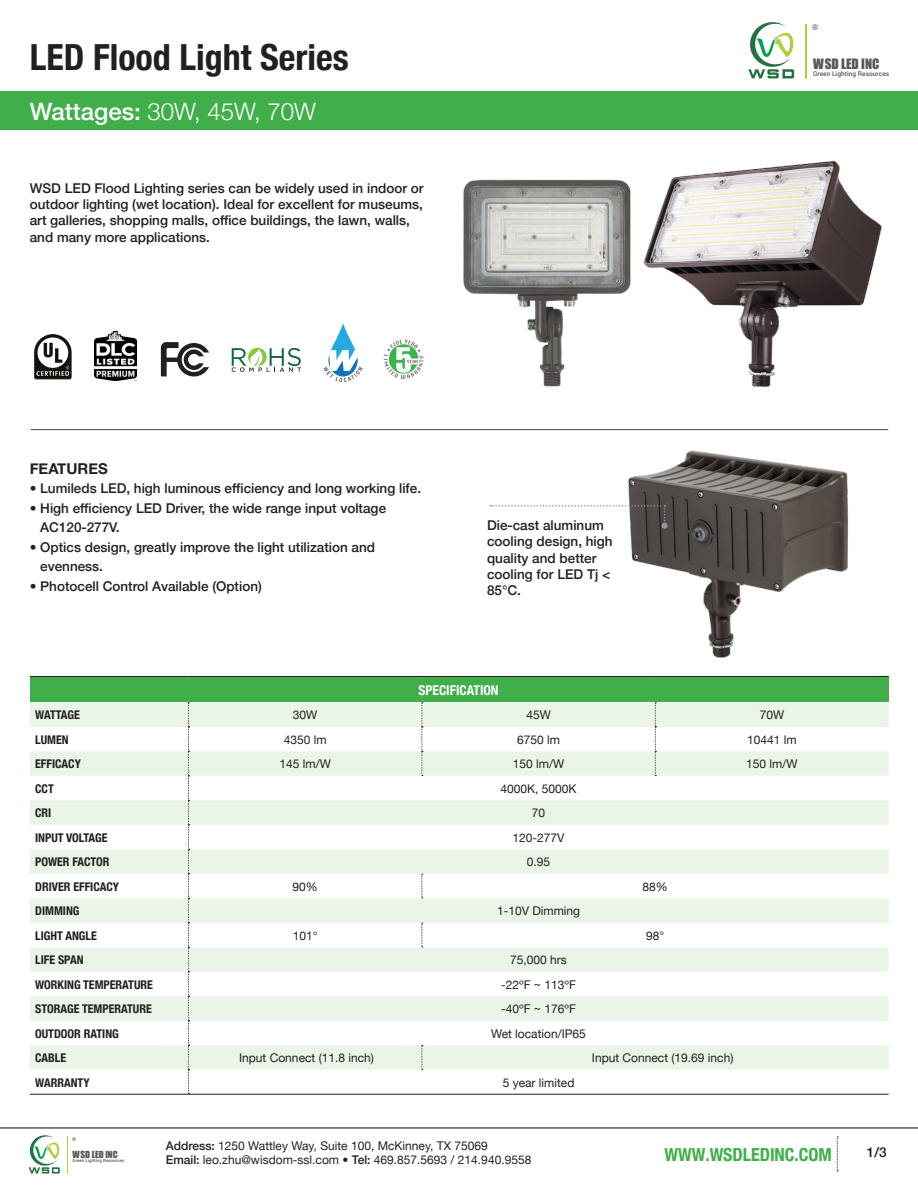
<style>
.page{position:relative;width:918px;height:1188px;background:#fff}
.page>*{position:absolute;margin:0;border:0;box-sizing:border-box;transform-origin:0 0}
.t1{font:700 condensed 36px "Helvetica Neue";color:#231f20}
.t2{font:300 24px "Helvetica Neue";color:#fff}
.t3{font:700 condensed 18px "Helvetica Neue";letter-spacing:-.005em;color:#40ae49}
.t4{font:700 15px "Helvetica Neue";color:#231f20}
.t5{font:500 13.5px/16.2px "Helvetica Neue";color:#231f20}
.t6{font:700 condensed 13.5px "Helvetica Neue";color:#fff}
.t7{font:13.2px "Impact";color:#57585a}
.t8{font:12px/14.4px "Helvetica Neue";color:#231f20}
.t9{font:700 condensed 12px "Helvetica Neue";color:#231f20}
.t10{font:9px "Impact";color:#57585a}
.t11{font:500 7.95px "Roboto";color:#57585a}
.t12{font:500 6.6px "Roboto";color:#57585a}
.t13{font:500 5.4px "Roboto";color:#57585a}
.t14{font:500 4.5px "Roboto";color:#57585a}
.s1{font-weight:500}
</style>
<div class="page">
<img style="left:628px;top:450px;width:221px;height:208px">
<hr style="left:0;top:1127px;width:918px;height:2px;background:#57585a">
<hr style="left:67px;top:1136px;width:1px;height:38px;background:#afcf3c">
<svg style="left:29px;top:1135px;width:31px;height:39px"></svg>
<div style="left:0;top:91px;width:918px;height:38px;background:#40ae49"></div>
<svg style="left:232px;top:348px;width:69px;height:24px"></svg>
<svg style="left:384px;top:340px;width:40px;height:39px"></svg>
<svg style="left:323px;top:323px;width:40px;height:59px"></svg>
<svg style="left:161px;top:342px;width:48px;height:34px"></svg>
<hr style="left:31px;top:429px;width:857px;height:1px;background:#57585a">
<div style="left:30px;top:676px;width:859px;height:26px;background:#40ae49"></div>
<div style="left:30px;top:702px;width:859px;height:25px;background:#eaf4e7"></div>
<svg style="left:30px;top:727px;width:859px;height:367px"></svg>
<svg style="left:188px;top:702px;width:2px;height:392px"></svg>
<hr style="left:30px;top:1094px;width:159px;height:1px;background:#231f20">
<hr style="left:189px;top:1094px;width:233px;height:1px;background:#231f20">
<hr style="left:422px;top:1094px;width:233px;height:1px;background:#231f20">
<hr style="left:655px;top:1094px;width:234px;height:1px;background:#231f20">
<svg style="left:422px;top:702px;width:1px;height:74px"></svg>
<svg style="left:655px;top:702px;width:1px;height:74px"></svg>
<svg style="left:422px;top:874px;width:1px;height:25px"></svg>
<svg style="left:422px;top:923px;width:1px;height:25px"></svg>
<svg style="left:422px;top:1045px;width:1px;height:25px"></svg>
<hr style="left:30px;top:676px;width:159px;height:1px;background:#231f20">
<hr style="left:189px;top:676px;width:233px;height:1px;background:#231f20">
<hr style="left:422px;top:676px;width:233px;height:1px;background:#231f20">
<hr style="left:655px;top:676px;width:234px;height:1px;background:#231f20">
<svg style="left:837px;top:1137px;width:1px;height:35px"></svg>
<hr style="left:805px;top:24px;width:1px;height:54px;background:#afcf3c">
<svg style="left:748px;top:22px;width:47px;height:56px"></svg>
<img style="left:34px;top:334px;width:38px;height:45px">
<svg style="left:490px;top:505px;width:178px;height:24px"></svg>
<img style="left:463px;top:179px;width:168px;height:208px">
<img style="left:643px;top:161px;width:239px;height:226px">
<img style="left:94px;top:331px;width:42px;height:50px">
<p class="t1" style="left:30px;top:27px;width:321px">LED Flood Light Series</p>
<p class="t2" style="left:30px;top:92px;width:288px"><span class="s1">Wattages:</span> 30W, 45W, 70W</p>
<p class="t5" style="left:30px;top:179px;width:395px">WSD LED Flood Lighting series can be widely used in indoor or outdoor lighting (wet location). Ideal for excellent for museums, art galleries, shopping malls, office buildings, the lawn, walls, and many more applications.</p>
<p class="t11" style="left:812px;top:21px;width:8px">®</p>
<p class="t7" style="left:813px;top:53px;width:68px">WSD LED INC</p>
<p class="t12" style="left:813px;top:69px;width:78px">Green Lighting Resources</p>
<p class="t4" style="left:30px;top:457px;width:80px">FEATURES</p>
<p class="t5" style="left:30px;top:479px;width:393px">• Lumileds LED, high luminous efficiency and long working life.</p>
<p class="t5" style="left:40px;top:497px;width:347px;line-height:19.5px;text-indent:-11px">• High efficiency LED Driver, the wide range input voltage<br>AC120-277V.</p>
<p class="t5" style="left:40px;top:536px;width:336px;line-height:19.5px;text-indent:-11px">• Optics design, greatly improve the light utilization and evenness.</p>
<p class="t5" style="left:30px;top:577px;width:234px">• Photocell Control Available (Option)</p>
<p class="t5" style="left:487px;top:516px;width:127px">Die-cast aluminum cooling design, high quality and better cooling for LED Tj &lt;<br>85℃.</p>
<p class="t6" style="left:419px;top:679px;width:82px">SPECIFICATION</p>
<p class="t9" style="left:35px;top:705px;width:46px">WATTAGE</p>
<p class="t8" style="left:293px;top:708px;width:26px">30W</p>
<p class="t8" style="left:526px;top:708px;width:26px">45W</p>
<p class="t8" style="left:760px;top:708px;width:26px">70W</p>
<p class="t9" style="left:35px;top:730px;width:35px">LUMEN</p>
<p class="t8" style="left:284px;top:733px;width:44px">4350 lm</p>
<p class="t8" style="left:517px;top:733px;width:44px">6750 lm</p>
<p class="t8" style="left:747px;top:733px;width:51px">10441 lm</p>
<p class="t9" style="left:35px;top:754px;width:47px">EFFICACY</p>
<p class="t8" style="left:280px;top:757px;width:53px">145 lm/W</p>
<p class="t8" style="left:513px;top:757px;width:53px">150 lm/W</p>
<p class="t8" style="left:746px;top:757px;width:53px">150 lm/W</p>
<p class="t9" style="left:35px;top:779px;width:20px">CCT</p>
<p class="t8" style="left:501px;top:782px;width:78px">4000K, 5000K</p>
<p class="t9" style="left:35px;top:803px;width:18px">CRI</p>
<p class="t8" style="left:532px;top:806px;width:15px">70</p>
<p class="t9" style="left:35px;top:828px;width:74px">INPUT VOLTAGE</p>
<p class="t8" style="left:513px;top:831px;width:54px">120-277V</p>
<p class="t9" style="left:35px;top:852px;width:76px">POWER FACTOR</p>
<p class="t8" style="left:527px;top:855px;width:25px">0.95</p>
<p class="t9" style="left:35px;top:877px;width:85px">DRIVER EFFICACY</p>
<p class="t8" style="left:293px;top:880px;width:27px">90%</p>
<p class="t8" style="left:643px;top:880px;width:27px">88%</p>
<p class="t9" style="left:35px;top:901px;width:46px">DIMMING</p>
<p class="t8" style="left:497px;top:904px;width:85px">1-10V Dimming</p>
<p class="t9" style="left:35px;top:926px;width:63px">LIGHT ANGLE</p>
<p class="t8" style="left:293px;top:929px;width:26px">101°</p>
<p class="t8" style="left:646px;top:929px;width:20px">98°</p>
<p class="t9" style="left:35px;top:950px;width:50px">LIFE SPAN</p>
<p class="t8" style="left:510px;top:953px;width:58px">75,000 hrs</p>
<p class="t9" style="left:35px;top:974px;width:119px">WORKING TEMPERATURE</p>
<p class="t8" style="left:501px;top:978px;width:76px">-22ºF ~ 113ºF</p>
<p class="t9" style="left:35px;top:999px;width:118px">STORAGE TEMPERATURE</p>
<p class="t8" style="left:501px;top:1002px;width:76px">-40ºF ~ 176ºF</p>
<p class="t9" style="left:35px;top:1023px;width:85px">OUTDOOR RATING</p>
<p class="t8" style="left:491px;top:1027px;width:96px">Wet location/IP65</p>
<p class="t9" style="left:35px;top:1048px;width:33px">CABLE</p>
<p class="t8" style="left:239px;top:1051px;width:136px">Input Connect (11.8 inch)</p>
<p class="t8" style="left:592px;top:1051px;width:143px">Input Connect (19.69 inch)</p>
<p class="t9" style="left:35px;top:1072px;width:56px">WARRANTY</p>
<p class="t8" style="left:503px;top:1076px;width:73px">5 year limited</p>
<p class="t13" style="left:72px;top:1135px;width:6px">®</p>
<p class="t10" style="left:73px;top:1147px;width:47px">WSD LED INC</p>
<p class="t14" style="left:73px;top:1158px;width:53px">Green Lighting Resources</p>
<p class="t8" style="left:166px;top:1139px;width:367px"><span class="s1">Address:</span> 1250 Wattley Way, Suite 100, McKinney, TX 75069<br><span class="s1">Email:</span> leo.zhu@wisdom-ssl.com <span class="s1">• Tel:</span> 469.857.5693 / 214.940.9558</p>
<p class="t5" style="left:867px;top:1143px;width:21px">1/3</p>
<h3 class="t3" style="left:665px;top:1140px;width:169px">WWW.WSDLEDINC.COM</h3>
</div>
